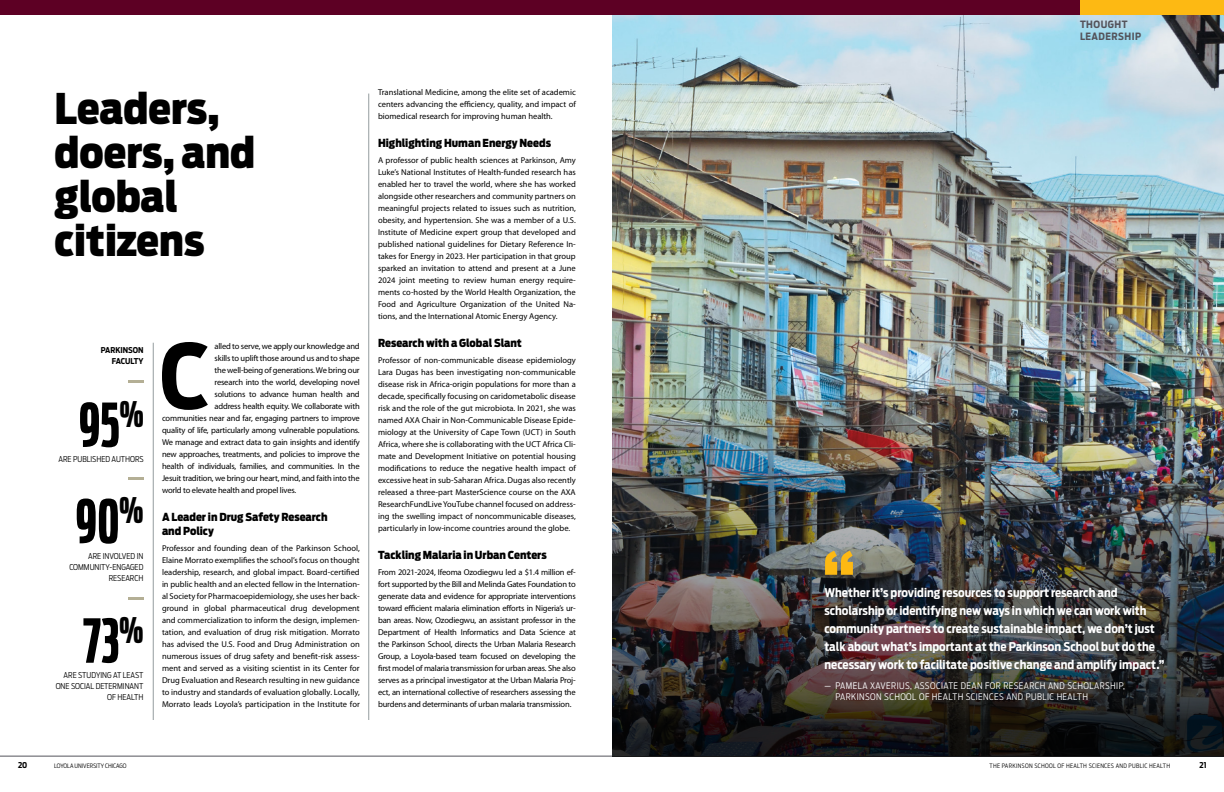
<style>
.page{position:relative;width:1224px;height:792px;background:#fff}
.page>*{position:absolute;margin:0;border:0;box-sizing:border-box;transform-origin:0 0}
.t1{font:700 89.5px "Antenna Cond";color:#000}
.t2{font:700 72px "Antenna Cond";color:#fdb913}
.t3{font:700 60px "Antenna Comp";color:#000}
.t4{font:900 42px/44px "Antenna Cond";color:#000}
.t5{font:700 12px/18px "Antenna Cond";color:#fff}
.t6{font:900 11px/14px "Antenna Cond";color:#000}
.t7{font:700 10px/12px "Antenna Cond";letter-spacing:.05em;color:#54535b}
.t8{font:300 9px/10.8px "Antenna Cond";letter-spacing:.05em;color:#fff}
.t9{font:8.5px/12px "Myriad Pro";letter-spacing:-.02em;color:#000;text-align:justify}
.t10{font:300 8px/11px "Antenna Cond";color:#000;text-align:right}
.t11{font:700 8px/11px "Antenna Cond";color:#000;text-align:right}
.t12{font:300 6px "Antenna Cond";letter-spacing:.045em;color:#000}
.t13{font:300 6px "Antenna Cond";color:#000}
</style>
<div class="page">
<hr style="left:0;top:756px;width:1224px;height:1px;background:#54535b">
<img style="left:612px;top:14px;width:612px;height:359px">
<img style="left:612px;top:373px;width:612px;height:383px">
<hr style="left:368px;top:94px;width:1px;height:626px;background:#949c9f">
<hr style="left:153px;top:343px;width:1px;height:377px;background:#949c9f">
<div style="left:0;top:0;width:1224px;height:14px;background:#5d0024"></div>
<div style="left:1080px;top:0;width:144px;height:14px;background:#fdb913"></div>
<hr style="left:128px;top:477px;width:15px;height:3px;background:#b4af95">
<hr style="left:128px;top:380px;width:15px;height:3px;background:#b4af95">
<svg style="left:128px;top:597px;width:15px;height:2px"></svg>
<h3 class="t4" style="left:55px;top:87px;width:202px">Leaders, doers, and global citizens</h3>
<p class="t9" style="left:378px;top:86px;width:199px">Translational Medicine, among the elite set of academic centers advancing the efficiency, quality, and impact of biomedical research for improving human health.</p>
<p class="t6" style="left:378px;top:136px;width:175px">Highlighting Human Energy Needs</p>
<p class="t9" style="left:378px;top:154px;width:199px">A professor of public health sciences at Parkinson, Amy Luke’s National Institutes of Health-funded research has enabled her to travel the world, where she has worked alongside other researchers and community partners on meaningful projects related to issues such as nutrition, obesity, and hypertension. She was a member of a U.S.<br>Institute of Medicine expert group that developed and published national guidelines for Dietary Reference In&shy;takes for Energy in 2023. Her participation in that group sparked an invitation to attend and present at a June 2024 joint meeting to review human energy require&shy;ments co-hosted by the World Health Organization, the Food and Agriculture Organization of the United Na&shy;tions, and the International Atomic Energy Agency.</p>
<p class="t6" style="left:378px;top:336px;width:145px">Research with a Global Slant</p>
<p class="t9" style="left:378px;top:354px;width:199px">Professor of non-communicable disease epidemiology Lara Dugas has been investigating non-communicable disease risk in Africa-origin populations for more than a decade, specifically focusing on caridometabolic disease risk and the role of the gut microbiota. In 2021, she was named AXA Chair in Non-Communicable Disease Epide&shy;miology at the University of Cape Town (UCT) in South Africa, where she is collaborating with the UCT Africa Cli&shy;mate and Development Initiative on potential housing modifications to reduce the negative health impact of excessive heat in sub-Saharan Africa. Dugas also recently released a three-part MasterScience course on the AXA ResearchFundLive YouTube channel focused on address&shy;ing the swelling impact of noncommunicable diseases, particularly in low-income countries around the globe.</p>
<p class="t6" style="left:378px;top:548px;width:170px">Tackling Malaria in Urban Centers</p>
<p class="t9" style="left:378px;top:566px;width:199px">From 2021-2024, Ifeoma Ozodiegwu led a $1.4 million ef&shy;fort supported by the Bill and Melinda Gates Foundation to generate data and evidence for appropriate interventions toward efficient malaria elimination efforts in Nigeria’s ur&shy;ban areas. Now, Ozodiegwu, an assistant professor in the Department of Health Informatics and Data Science at the Parkinson School, directs the Urban Malaria Research Group, a Loyola-based team focused on developing the first model of malaria transmission for urban areas. She also serves as a principal investigator at the Urban Malaria Proj&shy;ect, an international collective of researchers assessing the burdens and determinants of urban malaria transmission.</p>
<h1 class="t1" style="left:160px;top:316px;width:52px">C</h1>
<p class="t9" style="left:215px;top:340px;width:147px">alled to serve, we apply our knowledge and</p>
<p class="t11" style="left:101px;top:345px;width:44px">PARKINSON<br>FACULTY</p>
<p class="t9" style="left:215px;top:352px;width:147px">skills to uplift those around us and to shape</p>
<p class="t9" style="left:215px;top:364px;width:147px">the well-being of generations. We bring our</p>
<p class="t9" style="left:215px;top:376px;width:147px">research into the world, developing novel</p>
<p class="t9" style="left:215px;top:388px;width:147px">solutions to advance human health and</p>
<p class="t9" style="left:215px;top:400px;width:147px">address health equity. We collaborate with</p>
<p class="t9" style="left:162px;top:412px;width:199px">communities near and far, engaging partners to improve</p>
<p class="t9" style="left:162px;top:424px;width:199px">quality of life, particularly among vulnerable populations.</p>
<p class="t9" style="left:162px;top:436px;width:199px">We manage and extract data to gain insights and identify</p>
<p class="t9" style="left:162px;top:448px;width:199px">new approaches, treatments, and policies to improve the</p>
<p class="t9" style="left:162px;top:460px;width:199px">health of individuals, families, and communities. In the</p>
<p class="t9" style="left:162px;top:472px;width:199px">Jesuit tradition, we bring our heart, mind, and faith into the</p>
<p class="t9" style="left:162px;top:484px;width:136px">world to elevate health and propel lives.</p>
<p class="t6" style="left:162px;top:510px;width:167px">A Leader in Drug Safety Research and Policy</p>
<p class="t9" style="left:162px;top:542px;width:199px">Professor and founding dean of the Parkinson School, Elaine Morrato exemplifies the school’s focus on thought leadership, research, and global impact. Board-certified in public health and an elected fellow in the Internation&shy;al Society for Pharmacoepidemiology, she uses her back&shy;ground in global pharmaceutical drug development and commercialization to inform the design, implemen&shy;tation, and evaluation of drug risk mitigation. Morrato has advised the U.S. Food and Drug Administration on numerous issues of drug safety and benefit-risk assess&shy;ment and served as a visiting scientist in its Center for Drug Evaluation and Research resulting in new guidance to industry and standards of evaluation globally. Locally, Morrato leads Loyola’s participation in the Institute for</p>
<h3 class="t3" style="left:79px;top:388px;width:66px">95<sup>%</sup></h3>
<p class="t10" style="left:58px;top:454px;width:87px">ARE PUBLISHED AUTHORS</p>
<h3 class="t3" style="left:76px;top:485px;width:69px">90<sup>%</sup></h3>
<p class="t10" style="left:69px;top:550px;width:75px">ARE INVOLVED IN<br>COMMUNITY-ENGAGED<br>RESEARCH</p>
<h3 class="t3" style="left:82px;top:604px;width:62px">73<sup>%</sup></h3>
<p class="t10" style="left:56px;top:670px;width:89px">ARE STUDYING AT LEAST<br>ONE SOCIAL DETERMINANT<br>OF HEALTH</p>
<h2 class="t2" style="left:822px;top:529px;width:36px">“</h2>
<p class="t7" style="left:1080px;top:18px;width:63px">THOUGHT<br>LEADERSHIP</p>
<p class="t5" style="left:824px;top:584px;width:342px">Whether it’s providing resources to support research and scholarship or identifying new ways in which we can work with community partners to create sustainable impact, we don’t just talk about what’s important at the Parkinson School but do the necessary work to facilitate positive change and amplify impact.”</p>
<p class="t8" style="left:835px;top:680px;width:291px;text-indent:-11px">— PAMELA XAVERIUS, ASSOCIATE DEAN FOR RESEARCH AND SCHOLARSHIP,<br>PARKINSON SCHOOL OF HEALTH SCIENCES AND PUBLIC HEALTH</p>
<p class="t11" style="left:18px;top:759px;width:11px">20</p>
<p class="t13" style="left:54px;top:762px;width:74px">LOYOLA UNIVERSITY CHICAGO</p>
<p class="t12" style="left:990px;top:762px;width:182px">THE PARKINSON SCHOOL OF HEALTH SCIENCES AND PUBLIC HEALTH</p>
<p class="t11" style="left:1200px;top:760px;width:9px">21</p>
</div>
